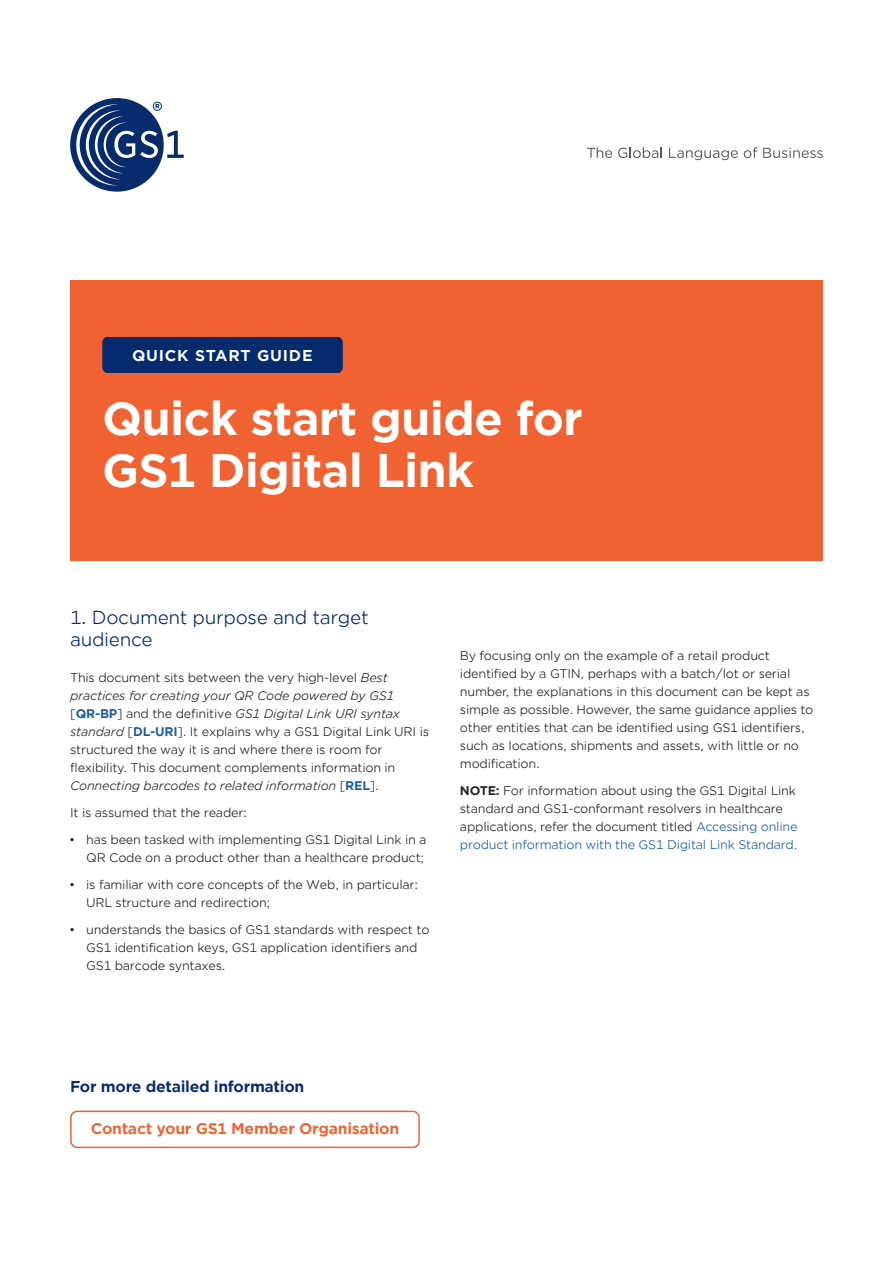
<style>
.page{position:relative;width:893px;height:1263px;background:#fff}
.page>*{position:absolute;margin:0;border:0;box-sizing:border-box;transform-origin:0 0}
.t1{font:700 45px/52.5px "Gotham Office";letter-spacing:-.02em;color:#fff}
.t2{font:18px/21.6px "Gotham Office";letter-spacing:-.02em;color:#052b6c}
.t3{font:700 15px "Gotham Office";letter-spacing:-.02em;color:#f16232}
.t4{font:700 15px "Gotham Office";letter-spacing:-.02em;color:#052b6c}
.t5{font:700 15px "Gotham Office";letter-spacing:.05em;color:#fff}
.t6{font:12px/18px "Gotham Office";letter-spacing:-.02em;color:#231f20}
.s1{font-style:italic}
.s2{font-weight:700;color:#175d9e}
.s3{font-weight:700}
.s4{color:#175d9e}
</style>
<div class="page">
<svg style="left:587px;top:147px;width:25px;height:11px"></svg>
<svg style="left:618px;top:147px;width:44px;height:11px"></svg>
<svg style="left:669px;top:148px;width:69px;height:12px"></svg>
<svg style="left:744px;top:147px;width:13px;height:11px"></svg>
<svg style="left:763px;top:148px;width:60px;height:10px"></svg>
<div style="left:70px;top:98px;width:94px;height:94px;background:#052b6c;border-radius:50%"></div>
<svg style="left:76px;top:102px;width:108px;height:84px"></svg>
<div style="left:70px;top:281px;width:753px;height:280px;background:#f16232"></div>
<div style="left:102px;top:337px;width:241px;height:36px;background:#052b6c;border-radius:5px"></div>
<div style="left:70px;top:1110px;width:350px;height:38px;border:2px solid #f16232;border-radius:6px"></div>
<p class="t5" style="left:132px;top:345px;width:182px">QUICK START GUIDE</p>
<h1 class="t1" style="left:102px;top:392px;width:482px">Quick start guide for<br>GS1 Digital Link</h1>
<h2 class="t2" style="left:70px;top:606px;width:300px">1. Document purpose and target audience</h2>
<p class="t6" style="left:70px;top:668px;width:361px">This document sits between the very high-level <span class="s1">Best practices for creating your QR Code powered by GS1 </span>[<span class="s2">QR-BP</span>] and the definitive <span class="s1">GS1 Digital Link URI syntax standard</span> [<span class="s2">DL-URI</span>]. It explains why a GS1 Digital Link URI is structured the way it is and where there is room for flexibility. This document complements information in <span class="s1">Connecting barcodes to related information</span> [<span class="s2">REL</span>].</p>
<p class="t6" style="left:70px;top:803px;width:178px">It is assumed that the reader:</p>
<p class="t6" style="left:69px;top:830px;width:359px;text-align:right">• has been tasked with implementing GS1 Digital Link in a<br>QR Code on a product other than a healthcare product;</p>
<p class="t6" style="left:86px;top:875px;width:334px;text-indent:-17px">• is familiar with core concepts of the Web, in particular:<br>URL structure and redirection;</p>
<p class="t6" style="left:86px;top:920px;width:345px;text-indent:-17px">• understands the basics of GS1 standards with respect to<br>GS1 identification keys, GS1 application identifiers and<br>GS1 barcode syntaxes.</p>
<p class="t6" style="left:460px;top:646px;width:355px">By focusing only on the example of a retail product identified by a GTIN, perhaps with a batch/lot or serial number, the explanations in this document can be kept as simple as possible. However, the same guidance applies to other entities that can be identified using GS1 identifiers, such as locations, shipments and assets, with little or no modification.</p>
<p class="t6" style="left:460px;top:781px;width:339px"><span class="s3">NOTE:</span> For information about using the GS1 Digital Link standard and GS1-conformant resolvers in healthcare applications, refer the document titled <span class="s4">Accessing online product information with the GS1 Digital Link Standard.</span></p>
<p class="t4" style="left:70px;top:1076px;width:236px">For more detailed information</p>
<p class="t3" style="left:91px;top:1118px;width:310px">Contact your GS1 Member Organisation</p>
</div>
